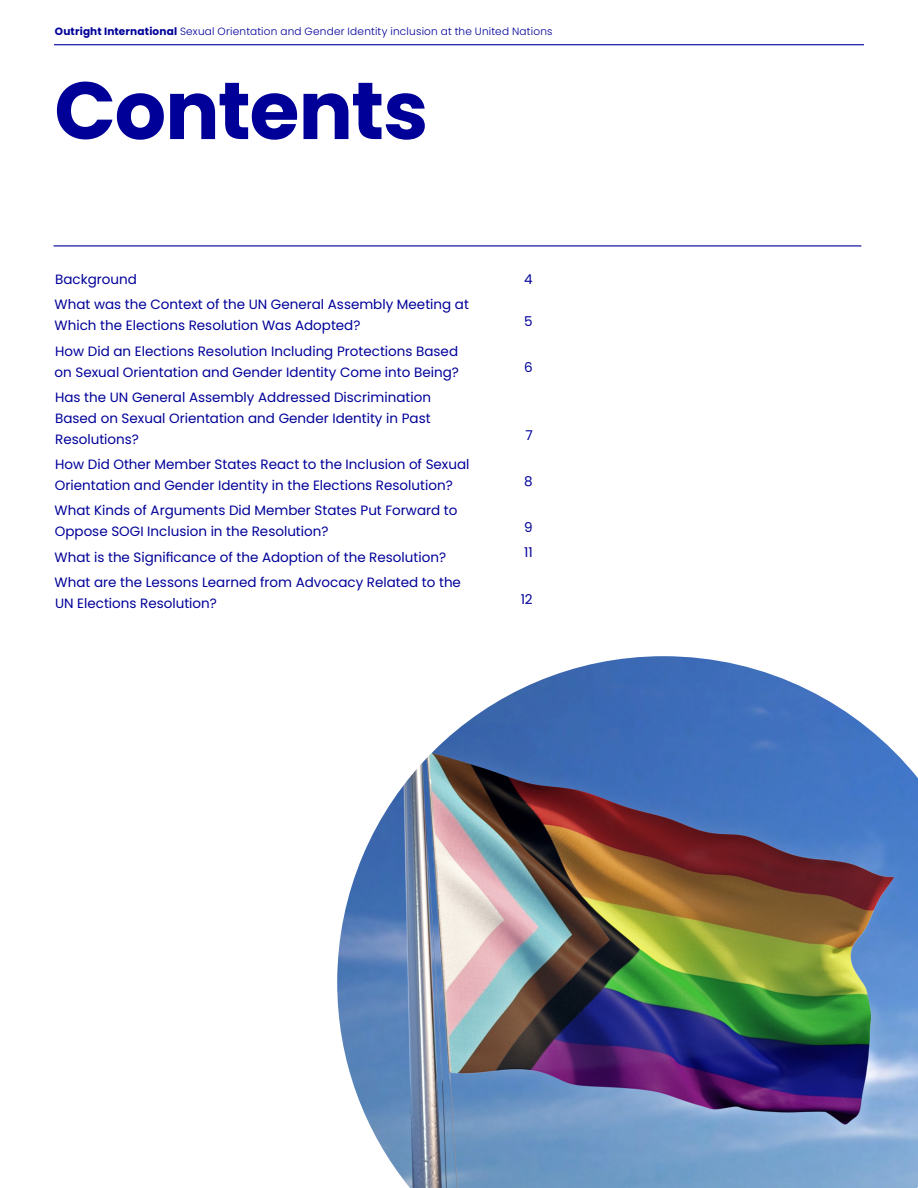
<style>
.page{position:relative;width:918px;height:1188px;background:#fff}
.page>*{position:absolute;margin:0;border:0;box-sizing:border-box;transform-origin:0 0}
.Heading_1{font:700 81px "Poppins";letter-spacing:-.015em;color:#009}
.Contents{font:13.5px/21px "Poppins";color:#009}
.t1{font:300 10.5px "Poppins";letter-spacing:.02em;color:#009}
.s1{font-weight:700}
</style>
<div class="page">
<hr style="left:54px;top:44px;width:810px;height:1px;background:#009">
<hr style="left:54px;top:245px;width:807px;height:1px;background:#009">
<img style="left:337px;top:656px;width:581px;height:532px">
<p class="t1" style="left:55px;top:25px;width:499px"><span class="s1">Outright International</span> Sexual Orientation and Gender Identity inclusion at the United Nations</p>
<p class="Heading_1" style="left:54px;top:64px;width:376px">Contents</p>
<p class="Contents" style="left:55px;top:269px;width:83px">Background</p>
<p class="Contents" style="left:55px;top:294px;width:416px">What was the Context of the UN General Assembly Meeting at<br>Which the Elections Resolution Was Adopted?</p>
<p class="Contents" style="left:55px;top:341px;width:406px">How Did an Elections Resolution Including Protections Based on Sexual Orientation and Gender Identity Come into Being?</p>
<p class="Contents" style="left:55px;top:387px;width:377px;text-align:justify">Has the UN General Assembly Addressed Discrimination Based on Sexual Orientation and Gender Identity in Past Resolutions?</p>
<p class="Contents" style="left:55px;top:454px;width:416px">How Did Other Member States React to the Inclusion of Sexual<br>Orientation and Gender Identity in the Elections Resolution?</p>
<p class="Contents" style="left:55px;top:500px;width:404px">What Kinds of Arguments Did Member States Put Forward to<br>Oppose SOGI Inclusion in the Resolution?</p>
<p class="Contents" style="left:55px;top:547px;width:393px">What is the Significance of the Adoption of the Resolution?</p>
<p class="Contents" style="left:55px;top:572px;width:408px">What are the Lessons Learned from Advocacy Related to the<br>UN Elections Resolution?</p>
<p class="Contents" style="left:524px;top:269px;width:10px">4</p>
<p class="Contents" style="left:524px;top:311px;width:10px">5</p>
<p class="Contents" style="left:524px;top:357px;width:10px">6</p>
<p class="Contents" style="left:525px;top:425px;width:9px">7</p>
<p class="Contents" style="left:524px;top:471px;width:10px">8</p>
<p class="Contents" style="left:524px;top:517px;width:10px">9</p>
<p class="Contents" style="left:524px;top:542px;width:10px">11</p>
<p class="Contents" style="left:521px;top:589px;width:14px">12</p>
</div>
